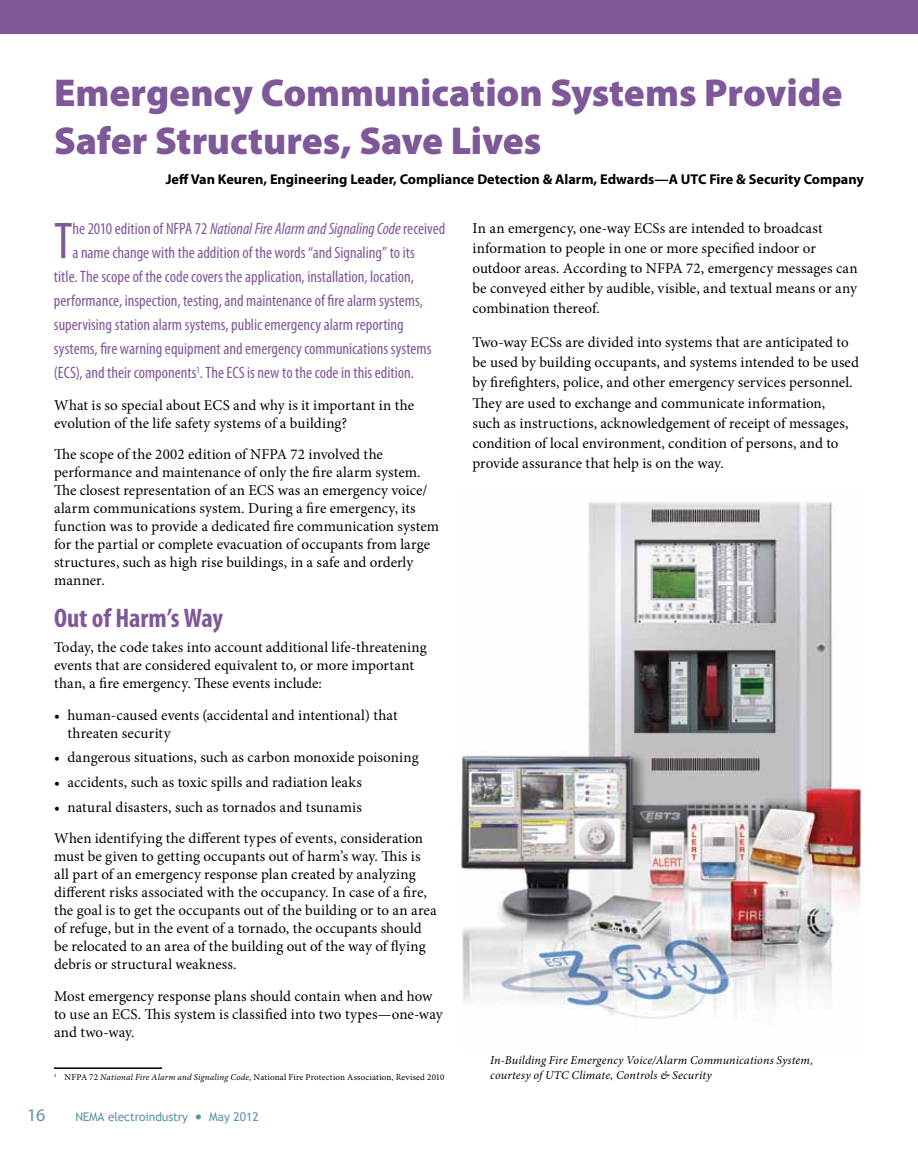
<style>
.page{position:relative;width:918px;height:1175px;background:#fff}
.page>*{position:absolute;margin:0;border:0;box-sizing:border-box;transform-origin:0 0}
.t1{font:condensed 52.05px "Myriad Pro";color:#7f5899}
.t2{font:900 39px/48px "Myriad Pro";letter-spacing:-.005em;color:#7f5899}
.t3{font:700 condensed 27px "Myriad Pro";letter-spacing:-.005em;color:#7f5899}
.t4{font:18px "Myriad Pro";color:#5e93a5}
.t5{font:condensed 16.5px "Myriad Pro";color:#7f5899}
.t6{font:italic condensed 16.5px "Myriad Pro";letter-spacing:-.005em;color:#7f5899}
.t7{font:15px/18px "Minion Pro";letter-spacing:.005em;color:#000}
.t8{font:700 14.25px "Myriad Pro";color:#000}
.t9{font:italic 12px/15px "Minion Pro";letter-spacing:.01em;color:#000}
.t10{font:12px "Trebuchet MS";letter-spacing:-.01em;color:#5e93a5}
.t11{font:9px "Minion Pro";letter-spacing:.025em;color:#000}
.s1{font-style:normal}
.s2{font-style:italic}
.s3{font-size:18px}
</style>
<div class="page">
<div style="left:0;top:0;width:918px;height:34px;background:#7f5899"></div>
<hr style="left:54px;top:1067px;width:108px;height:1px;background:#000">
<img style="left:460px;top:501px;width:404px;height:518px">
<h2 class="t2" style="left:54px;top:69px;width:790px">Emergency Communication Systems Provide<br>Safer Structures, Save Lives</h2>
<p class="t8" style="left:166px;top:170px;width:700px">Jeff Van Keuren, Engineering Leader, Compliance Detection &amp; Alarm, Edwards—A UTC Fire &amp; Security Company</p>
<h1 class="t1" style="left:54px;top:209px;width:20px">T</h1>
<p class="t6" style="left:72px;top:219px;width:375px"><span class="s1">he 2010 edition of NFPA 72</span> National Fire Alarm and Signaling Code <span class="s1">received</span></p>
<p class="t7" style="left:472px;top:218px;width:387px;line-height:20.1px">In an emergency, one-way ECSs are intended to broadcast information to people in one or more specified indoor or outdoor areas. According to NFPA 72, emergency messages can be conveyed either by audible, visible, and textual means or any combination thereof.</p>
<p class="t7" style="left:472px;top:332px;width:388px;line-height:20.1px">Two-way ECSs are divided into systems that are anticipated to be used by building occupants, and systems intended to be used by firefighters, police, and other emergency services personnel.<br>They are used to exchange and communicate information,<br>such as instructions, acknowledgement of receipt of messages, condition of local environment, condition of persons, and to provide assurance that help is on the way.</p>
<p class="t5" style="left:72px;top:243px;width:344px">a name change with the addition of the words “and Signaling” to its</p>
<p class="t5" style="left:54px;top:267px;width:361px">title. The scope of the code covers the application, installation, location,</p>
<p class="t5" style="left:54px;top:291px;width:370px">performance, inspection, testing, and maintenance of fire alarm systems,</p>
<p class="t5" style="left:54px;top:315px;width:351px">supervising station alarm systems, public emergency alarm reporting</p>
<p class="t5" style="left:54px;top:339px;width:379px">systems, fire warning equipment and emergency communications systems</p>
<p class="t5" style="left:54px;top:363px;width:361px">(ECS), and their components<sup>1</sup>. The ECS is new to the code in this edition.</p>
<p class="t7" style="left:54px;top:396px;width:362px">What is so special about ECS and why is it important in the evolution of the life safety systems of a building?</p>
<p class="t7" style="left:54px;top:445px;width:387px">The scope of the 2002 edition of NFPA 72 involved the performance and maintenance of only the fire alarm system.<br>The closest representation of an ECS was an emergency voice/ alarm communications system. During a fire emergency, its function was to provide a dedicated fire communication system for the partial or complete evacuation of occupants from large structures, such as high rise buildings, in a safe and orderly manner.</p>
<h3 class="t3" style="left:54px;top:601px;width:171px">Out of Harm’s Way</h3>
<p class="t7" style="left:54px;top:638px;width:374px">Today, the code takes into account additional life-threatening events that are considered equivalent to, or more important than, a fire emergency. These events include:</p>
<p class="t7" style="left:68px;top:706px;width:332px;text-indent:-14px">• human-caused events (accidental and intentional) that threaten security</p>
<p class="t7" style="left:54px;top:748px;width:366px">• dangerous situations, such as carbon monoxide poisoning</p>
<p class="t7" style="left:54px;top:773px;width:309px">• accidents, such as toxic spills and radiation leaks</p>
<p class="t7" style="left:54px;top:791px;width:371px;line-height:31.5px">• natural disasters, such as tornados and tsunamis<br>When identifying the different types of events, consideration</p>
<p class="t7" style="left:54px;top:847px;width:384px">must be given to getting occupants out of harm’s way. This is all part of an emergency response plan created by analyzing different risks associated with the occupancy. In case of a fire, the goal is to get the occupants out of the building or to an area of refuge, but in the event of a tornado, the occupants should be relocated to an area of the building out of the way of flying debris or structural weakness.</p>
<p class="t7" style="left:54px;top:987px;width:390px">Most emergency response plans should contain when and how to use an ECS. This system is classified into two types—one-way and two-way.</p>
<p class="t11" style="left:54px;top:1071px;width:392px"><sup>1</sup> NFPA 72 <span class="s2">National Fire Alarm and Signaling Code,</span> National Fire Protection Association, Revised 2010</p>
<p class="t9" style="left:490px;top:1053px;width:324px">In-Building Fire Emergency Voice/Alarm Communications System, courtesy of UTC Climate, Controls &amp; Security</p>
<p class="t4" style="left:27px;top:1103px;width:20px">16</p>
<p class="t10" style="left:75px;top:1109px;width:185px">NEMA electroindustry <span class="s3">•</span> May 2012</p>
</div>
